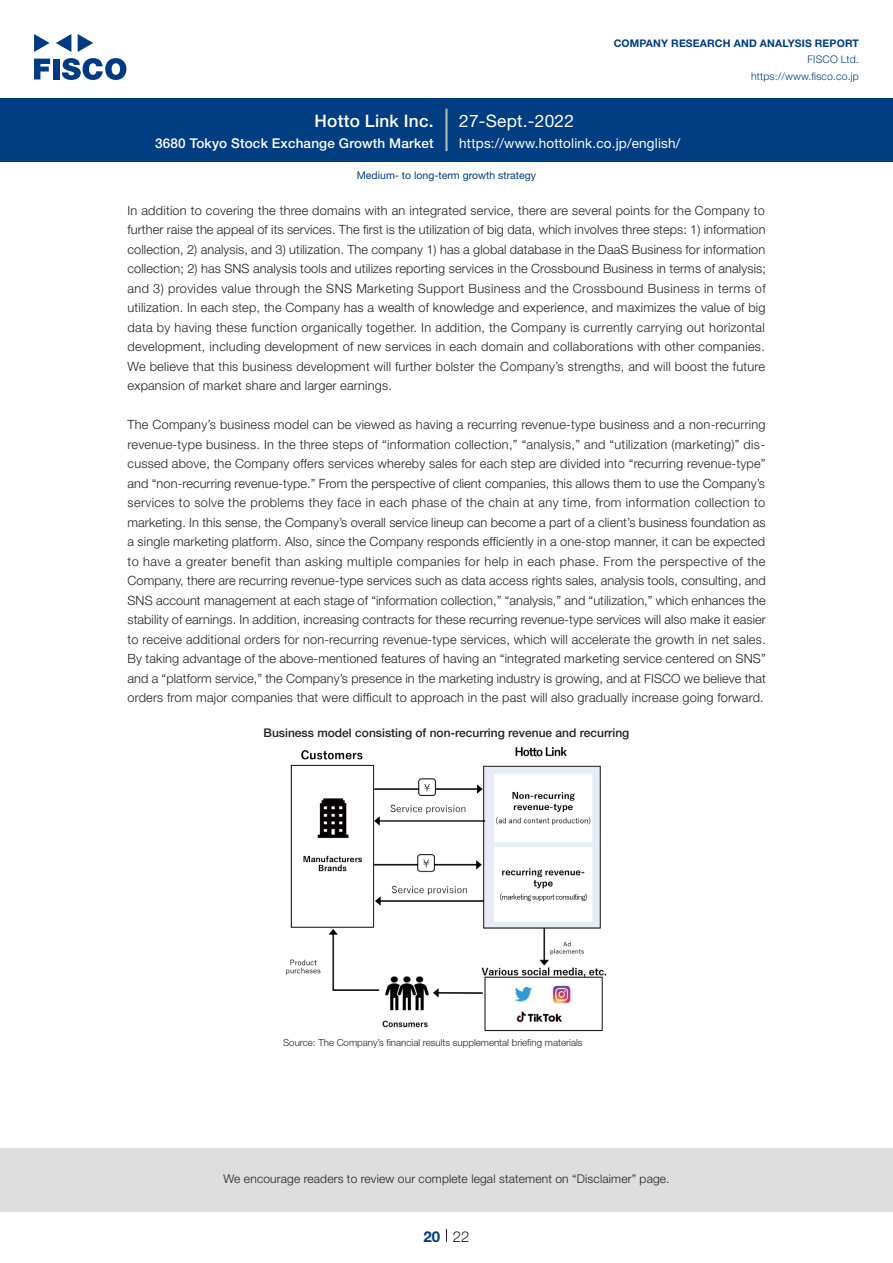
<style>
.page{position:relative;width:893px;height:1263px;background:#fff}
.page>*{position:absolute;margin:0;border:0;box-sizing:border-box;transform-origin:0 0}
.t1{font:17.25px "Helvetica Neue LT Std";letter-spacing:.015em;color:#fff}
.t2{font:500 17.25px "Helvetica Neue LT Std";letter-spacing:.015em;color:#fff}
.t3{font:300 15px "Helvetica Neue LT Std";color:#231f20}
.t4{font:700 15px "Helvetica Neue LT Std";color:#003d81}
.t5{font:13.5px "Helvetica Neue LT Std";letter-spacing:.015em;color:#fff}
.t6{font:500 13.5px "Helvetica Neue LT Std";letter-spacing:.015em;color:#fff}
.t7{font:300 12.75px/19.5px "Helvetica Neue LT Std";letter-spacing:.015em;color:#231f20;text-align:justify}
.t8{font:300 12px "Helvetica Neue LT Std";letter-spacing:.015em;color:#231f20}
.t9{font:500 12px "Helvetica Neue LT Std";color:#231f20}
.t10{font:700 10.5px "Helvetica Neue LT Std";letter-spacing:.015em;color:#003d81}
.t11{font:300 10.5px/16.5px "Helvetica Neue LT Std";letter-spacing:.015em;color:#003d81;text-align:right}
.t12{font:10.5px "Helvetica Neue LT Std";color:#003d81}
.t13{font:300 9.75px "Helvetica Neue LT Std";color:#231f20}
</style>
<div class="page">
<div style="left:0;top:1148px;width:893px;height:64px;background:#ddd"></div>
<svg style="left:34px;top:59px;width:16px;height:20px"></svg>
<div style="left:53px;top:59px;width:6px;height:20px;background:#003a83"></div>
<svg style="left:62px;top:58px;width:64px;height:22px"></svg>
<svg style="left:34px;top:34px;width:16px;height:18px"></svg>
<svg style="left:78px;top:34px;width:15px;height:18px"></svg>
<svg style="left:56px;top:34px;width:15px;height:18px"></svg>
<div style="left:0;top:98px;width:893px;height:64px;background:#003d81"></div>
<hr style="left:445px;top:109px;width:3px;height:42px;background:#b5b5b6">
<svg style="left:446px;top:1229px;width:1px;height:13px"></svg>
<img style="left:286px;top:746px;width:321px;height:286px">
<h1 class="t2" style="left:315px;top:110px;width:121px">Hotto Link Inc.</h1>
<p class="t6" style="left:155px;top:135px;width:280px">3680 Tokyo Stock Exchange Growth Market</p>
<h1 class="t1" style="left:459px;top:110px;width:116px">27-Sept.-2022</h1>
<p class="t10" style="left:614px;top:37px;width:247px">COMPANY RESEARCH AND ANALYSIS REPORT</p>
<p class="t11" style="left:751px;top:51px;width:109px">FISCO Ltd. https://www.fisco.co j p.</p>
<p class="t5" style="left:459px;top:135px;width:223px">https://www.hottolink.co j p. /english/</p>
<p class="t12" style="left:357px;top:169px;width:181px">Medium to- long-term growth strategy</p>
<p class="t7" style="left:128px;top:200px;width:640px">In addition to covering the three domains with an integrated service, there are several points for the Company to further raise the appeal of its services. The first is the utilization of big data, which involves three steps 1: ) information collection 2, ) analysis, and 3) utilization. The company 1) has a global database in the DaaS Business for information collection 2; ) has SNS analysis tools and utilizes reporting services in the Crossbound Business in terms of analysis; and 3) provides value through the SNS Marketing Support Business and the Crossbound Business in terms of utilization In. each step, the Company has a wealth of knowledge and experience, and maximizes the value of big data by having these function organically together In. addition, the Company is currently carrying out horizontal development, including development of new services in each domain and collaborations with other companies.<br>We believe that this business development will further bolster the Company s’ strengths, and will boost the future expansion of market share and larger earnings.</p>
<p class="t7" style="left:128px;top:415px;width:640px">The Company s’ business model can be viewed as having a recurring revenue-type business and a non-recurring</p>
<p class="t7" style="left:128px;top:454px;width:639px">cussed above, the Company offers services whereby sales for each step are divided into “recurring revenue-type“</p>
<p class="t7" style="left:128px;top:434px;width:639px">revenue-type business In. the three steps of “information collection,” “analysis,” and “utilization (marketing)” dis-</p>
<p class="t7" style="left:128px;top:473px;width:640px">and “non-recurring revenue-type.” From the perspective of client companies, this allows them to use the Company s’ services to solve the problems they face in each phase of the chain at any time, from information collection to marketing In. this sense, the Company s’ overall service lineup can become a part of a client s’ business foundation as a single marketing platform. Also, since the Company responds efficiently in a one-stop manner it, can be expected to have a greater benefit than asking multiple companies for help in each phase. From the perspective of the Company, there are recurring revenue-type services such as data access rights sales, analysis tools, consulting, and SNS account management at each stage of “information collection,” “analysis,” and “utilization,” which enhances the stability of earnings In. addition, increasing contracts for these recurring revenue-type services will also make it easier to receive additional orders for non-recurring revenue-type services, which will accelerate the growth in net sales.<br>By taking advantage of the above-mentioned features of having an “integrated marketing service centered on SNS“ and a “platform service,” the Company s’ presence in the marketing industry is growing, and at FISCO we believe that orders from major companies that were difficult to approach in the past will also gradually increase going forward.</p>
<p class="t9" style="left:264px;top:725px;width:367px">Business model consisting of non-recurring revenue and recurring</p>
<p class="t13" style="left:283px;top:1036px;width:301px">Source: The Company s’ financial results supplemental briefing materials</p>
<p class="t8" style="left:223px;top:1171px;width:448px">We encourage readers to review our complete legal statement on “Disclaimer” page.</p>
<p class="t4" style="left:423px;top:1227px;width:18px">20</p>
<p class="t3" style="left:453px;top:1227px;width:18px">22</p>
</div>
